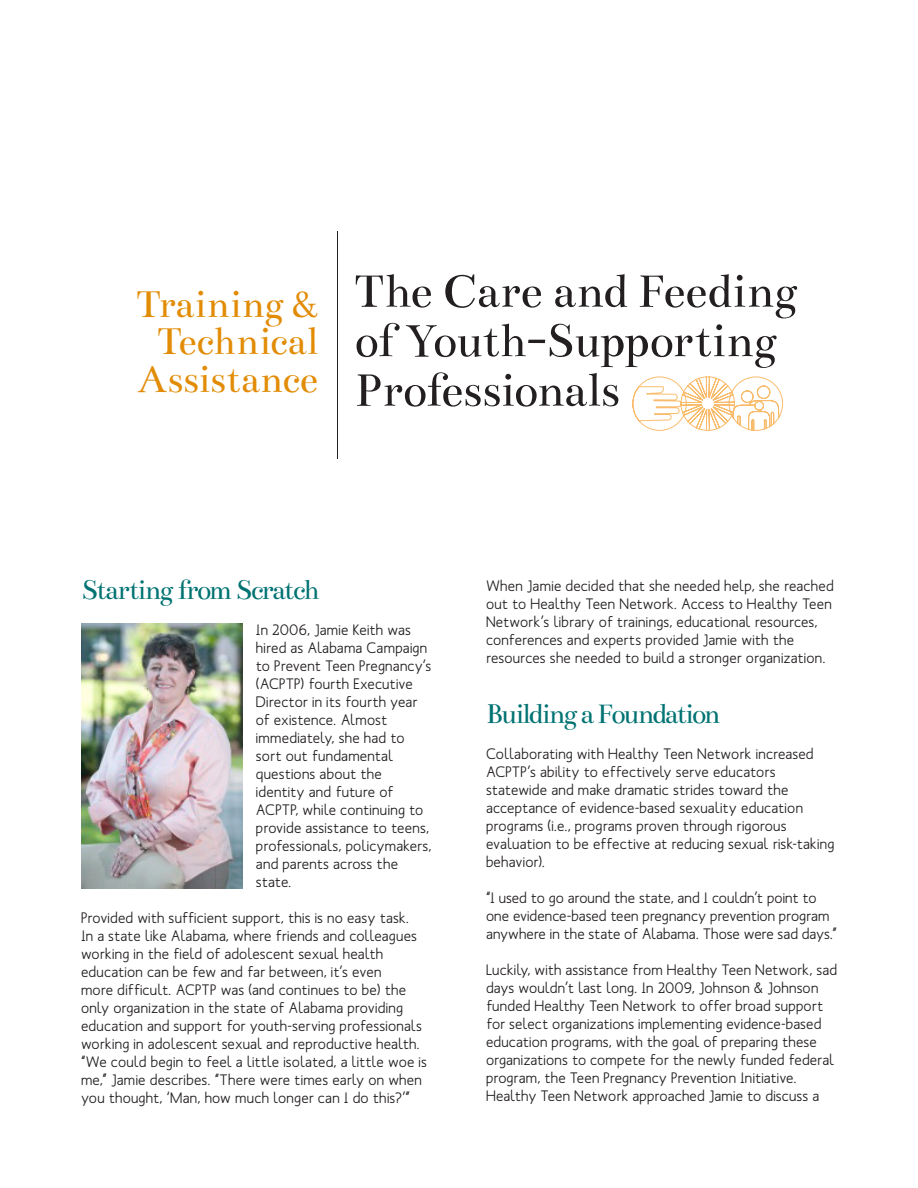
<style>
.page{position:relative;width:918px;height:1188px;background:#fff}
.page>*{position:absolute;margin:0;border:0;box-sizing:border-box;transform-origin:0 0}
.t1{font:51px/49.5px "Bentham";letter-spacing:-.02em;color:#231f20}
.t2{font:42px/37.5px "Bentham";letter-spacing:-.015em;color:#e28c05;text-align:center}
.t3{font:30px "Bentham";letter-spacing:-.07em;color:#007272}
.t4{font:500 15px/18px "Mank Sans";letter-spacing:.01em;color:#231f20}
</style>
<div class="page">
<img style="left:81px;top:623px;width:161px;height:265px">
<hr style="left:337px;top:231px;width:1px;height:228px;background:#231f20">
<svg style="left:632px;top:376px;width:151px;height:55px"></svg>
<p class="t2" style="left:136px;top:285px;width:183px">Training &amp;<br>Technical<br>Assistance</p>
<p class="t1" style="left:354px;top:267px;width:445px">The Care and Feeding of Youth-Supporting<br>Professionals</p>
<p class="t3" style="left:81px;top:573px;width:240px">Starting from Scratch</p>
<p class="t4" style="left:256px;top:620px;width:177px">In 2006, Jamie Keith was hired as Alabama Campaign to Prevent Teen Pregnancy’s (ACPTP) fourth Executive<br>Director in its fourth year of existence. Almost immediately, she had to sort out fundamental questions about the identity and future of<br>ACPTP, while continuing to provide assistance to teens, professionals, policymakers, and parents across the state.</p>
<p class="t4" style="left:81px;top:908px;width:343px">Provided with sufficient support, this is no easy task.<br>In a state like Alabama, where friends and colleagues working in the field of adolescent sexual health education can be few and far between, it’s even<br>more difficult. ACPTP was (and continues to be) the only organization in the state of Alabama providing education and support for youth-serving professionals working in adolescent sexual and reproductive health.</p>
<p class="t4" style="left:81px;top:1052px;width:348px">“We could begin to feel a little isolated, a little woe is me,” Jamie describes. “There were times early on when you thought, ‘Man, how much longer can I do this?’”</p>
<p class="t4" style="left:486px;top:576px;width:349px">When Jamie decided that she needed help, she reached out to Healthy Teen Network. Access to Healthy Teen Network’s library of trainings, educational resources, conferences and experts provided Jamie with the resources she needed to build a stronger organization.</p>
<p class="t3" style="left:486px;top:697px;width:236px">Building a Foundation</p>
<p class="t4" style="left:486px;top:744px;width:350px">Collaborating with Healthy Teen Network increased ACPTP’s ability to effectively serve educators statewide and make dramatic strides toward the acceptance of evidence-based sexuality education programs (i.e., programs proven through rigorous evaluation to be effective at reducing sexual risk-taking behavior).</p>
<p class="t4" style="left:486px;top:888px;width:352px">“I used to go around the state, and I couldn’t point to one evidence-based teen pregnancy prevention program anywhere in the state of Alabama. Those were sad days.”</p>
<p class="t4" style="left:486px;top:960px;width:353px">Luckily, with assistance from Healthy Teen Network, sad days wouldn’t last long. In 2009, Johnson &amp; Johnson funded Healthy Teen Network to offer broad support for select organizations implementing evidence-based education programs, with the goal of preparing these organizations to compete for the newly funded federal program, the Teen Pregnancy Prevention Initiative.<br>Healthy Teen Network approached Jamie to discuss a</p>
</div>
